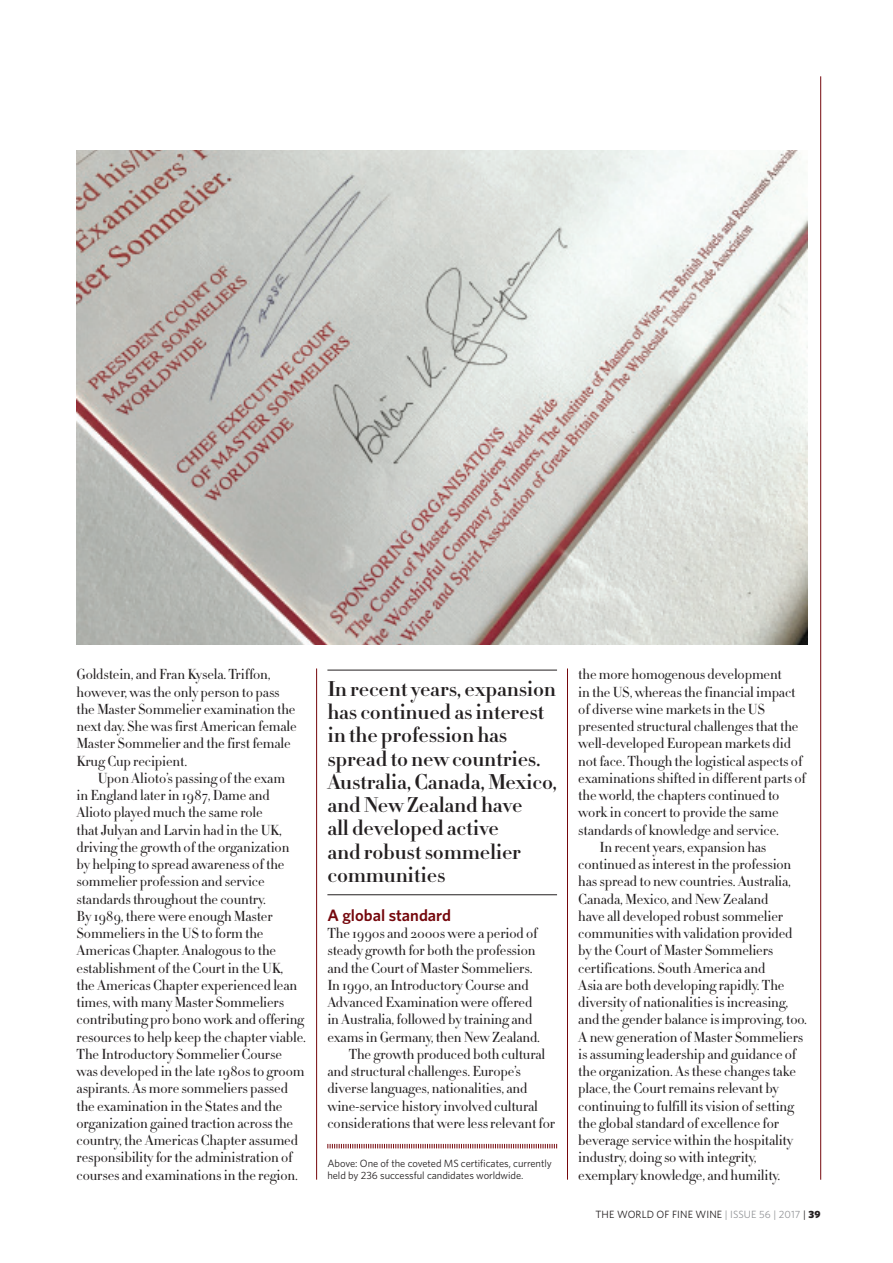
<style>
.page{position:relative;width:893px;height:1263px;background:#fff}
.page>*{position:absolute;margin:0;border:0;box-sizing:border-box;transform-origin:0 0}
.WFW_QUOTE{font:700 21px/23.2px "HTF Didot B11";letter-spacing:-.01em;color:#231f20}
.CROSSHEAD{font:600 16.5px "Whitney";color:#75070c}
.BODY_indent{font:300 14.25px/17.2px "HTF Didot L11";letter-spacing:-.01em;color:#231f20}
.BODY_no_indent{font:300 14.25px/17.2px "HTF Didot L11";letter-spacing:-.01em;color:#231f20}
.t1{font:10.5px/12px "Whitney";letter-spacing:-.005em;color:#231f20}
.s1{color:#939598}
.s2{font-weight:900}
</style>
<div class="page">
<hr style="left:820px;top:76px;width:1px;height:1104px;background:#75070c">
<hr style="left:567px;top:668px;width:1px;height:511px;background:#75070c">
<hr style="left:316px;top:668px;width:1px;height:511px;background:#75070c">
<img style="left:77px;top:151px;width:731px;height:494px">
<hr style="left:327px;top:670px;width:230px;height:1px;background:#231f20">
<hr style="left:327px;top:894px;width:230px;height:1px;background:#231f20">
<svg style="left:327px;top:1144px;width:230px;height:4px"></svg>
<p class="BODY_no_indent" style="left:77px;top:665px;width:222px">Goldstein, and Fran Kysela. Triffon, however, was the only person to pass the Master Sommelier examination the next day. She was first American female Master Sommelier and the first female Krug Cup recipient.</p>
<p class="BODY_indent" style="left:77px;top:769px;width:231px;text-indent:21px">Upon Alioto’s passing of the exam<br>in England later in 1987, Dame and Alioto played much the same role<br>that Julyan and Larvin had in the UK, driving the growth of the organization by helping to spread awareness of the sommelier profession and service standards throughout the country.<br>By 1989, there were enough Master Sommeliers in the US to form the Americas Chapter. Analogous to the establishment of the Court in the UK,<br>the Americas Chapter experienced lean times, with many Master Sommeliers contributing pro bono work and offering resources to help keep the chapter viable.<br>The Introductory Sommelier Course was developed in the late 1980s to groom aspirants. As more sommeliers passed the examination in the States and the organization gained traction across the country, the Americas Chapter assumed responsibility for the administration of courses and examinations in the region.</p>
<p class="WFW_QUOTE" style="left:327px;top:676px;width:231px">In recent years, expansion has continued as interest in the profession has spread to new countries.<br>Australia, Canada, Mexico, and New Zealand have<br>all developed active<br>and robust sommelier communities</p>
<p class="CROSSHEAD" style="left:327px;top:904px;width:125px">A global standard</p>
<p class="BODY_no_indent" style="left:327px;top:924px;width:214px">The 1990s and 2000s were a period of steady growth for both the profession and the Court of Master Sommeliers.<br>In 1990, an Introductory Course and Advanced Examination were offered in Australia, followed by training and exams in Germany, then New Zealand.</p>
<p class="BODY_indent" style="left:327px;top:1045px;width:229px;text-indent:21px">The growth produced both cultural and structural challenges. Europe’s diverse languages, nationalities, and wine-service history involved cultural considerations that were less relevant for</p>
<p class="t1" style="left:327px;top:1157px;width:226px">Above: One of the coveted MS certificates, currently held by 236 successful candidates worldwide.</p>
<p class="BODY_indent" style="left:578px;top:665px;width:229px">the more homogenous development<br>in the US, whereas the financial impact of diverse wine markets in the US presented structural challenges that the well-developed European markets did not face. Though the logistical aspects of examinations shifted in different parts of the world, the chapters continued to work in concert to provide the same standards of knowledge and service.</p>
<p class="BODY_indent" style="left:578px;top:838px;width:230px;text-indent:21px">In recent years, expansion has continued as interest in the profession has spread to new countries. Australia, Canada, Mexico, and New Zealand<br>have all developed robust sommelier communities with validation provided by the Court of Master Sommeliers certifications. South America and<br>Asia are both developing rapidly. The diversity of nationalities is increasing, and the gender balance is improving, too.<br>A new generation of Master Sommeliers is assuming leadership and guidance of the organization. As these changes take place, the Court remains relevant by continuing to fulfill its vision of setting the global standard of excellence for beverage service within the hospitality industry, doing so with integrity, exemplary knowledge, and humility.</p>
<p class="t1" style="left:595px;top:1208px;width:227px">THE WORLD OF FINE WINE <span class="s1">| ISSUE 56 | 2017</span> | <span class="s2">39</span></p>
</div>
